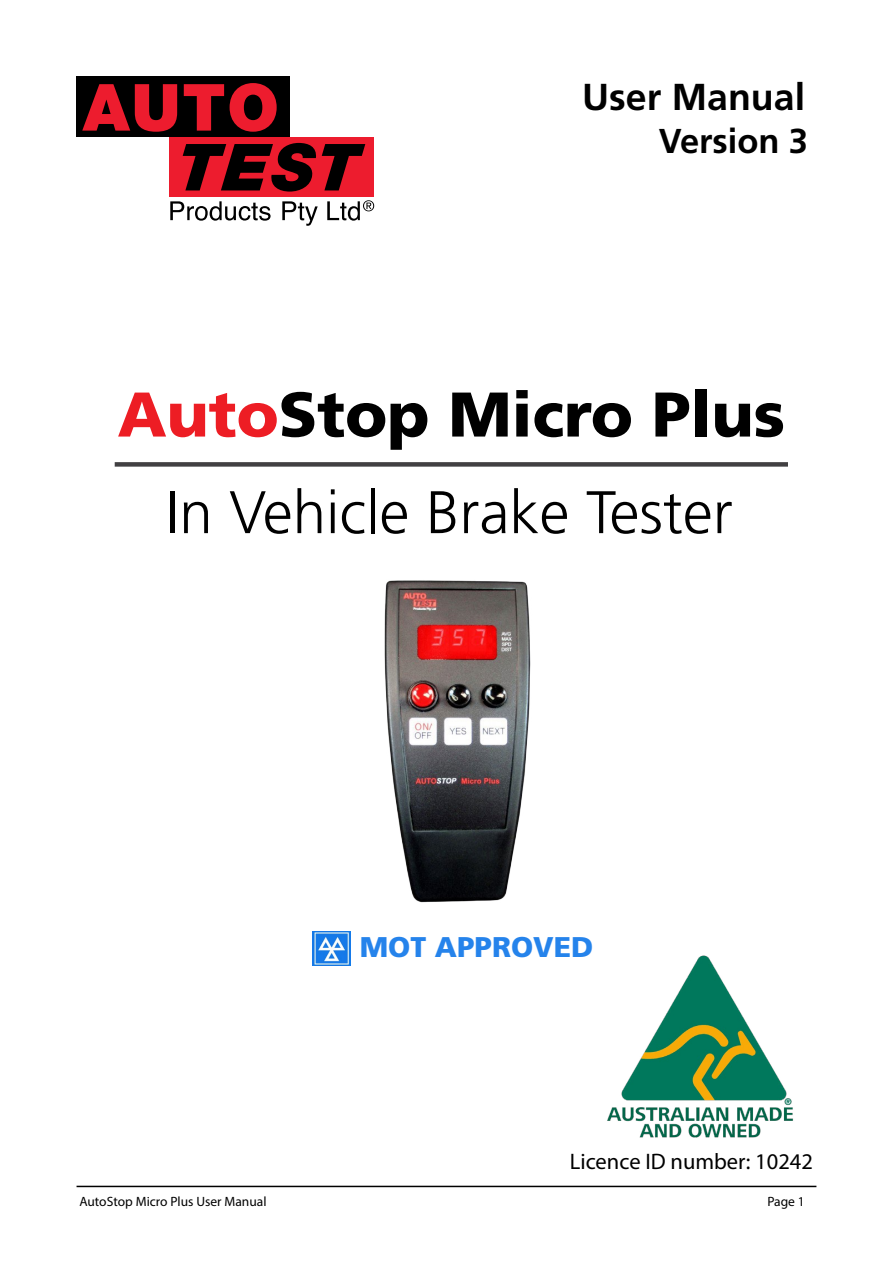
<style>
.page{position:relative;width:893px;height:1263px;background:#fff}
.page>*{position:absolute;margin:0;border:0;box-sizing:border-box;transform-origin:0 0}
.t1{font:900 63px "Frutiger LT Std";color:#000}
.t2{font:300 60px "Frutiger LT Std";color:#000}
.t3{font:700 37.5px "Frutiger LT Std";color:#000}
.t4{font:700 34.5px "Frutiger LT Std";color:#000}
.t5{font:900 28.5px "Frutiger LT Std";color:#2583eb}
.t6{font:22.5px "Myriad Pro";color:#000}
.t7{font:13.5px "Myriad Pro";color:#000}
.s1{color:#ed1d24}
</style>
<div class="page">
<div style="left:115px;top:462px;width:673px;height:5px;background:#414042"></div>
<img style="left:607px;top:955px;width:186px;height:183px">
<div style="left:170px;top:137px;width:204px;height:59px;background:#ed1c2e"></div>
<div style="left:77px;top:77px;width:213px;height:60px;background:#000"></div>
<svg style="left:82px;top:84px;width:95px;height:48px"></svg>
<svg style="left:184px;top:84px;width:40px;height:47px"></svg>
<svg style="left:230px;top:83px;width:47px;height:49px"></svg>
<svg style="left:183px;top:143px;width:182px;height:49px"></svg>
<svg style="left:170px;top:201px;width:101px;height:20px"></svg>
<svg style="left:282px;top:201px;width:36px;height:25px"></svg>
<svg style="left:327px;top:200px;width:47px;height:21px"></svg>
<hr style="left:77px;top:1186px;width:739px;height:1px;background:#000">
<img style="left:384px;top:580px;width:147px;height:323px">
<img style="left:313px;top:931px;width:37px;height:34px">
<h3 class="t3" style="left:582px;top:75px;width:224px">User Manual</h3>
<h3 class="t4" style="left:659px;top:121px;width:151px">Version 3</h3>
<h1 class="t1" style="left:118px;top:376px;width:669px"><span class="s1">Auto</span>Stop Micro Plus</h1>
<h2 class="t2" style="left:166px;top:478px;width:568px">In Vehicle Brake Tester</h2>
<h3 class="t5" style="left:360px;top:929px;width:235px">MOT APPROVED</h3>
<h3 class="t6" style="left:570px;top:1147px;width:245px">Licence ID number: 10242</h3>
<p class="t7" style="left:79px;top:1193px;width:189px">AutoStop Micro Plus User Manual</p>
<p class="t7" style="left:767px;top:1193px;width:39px">Page 1</p>
</div>
